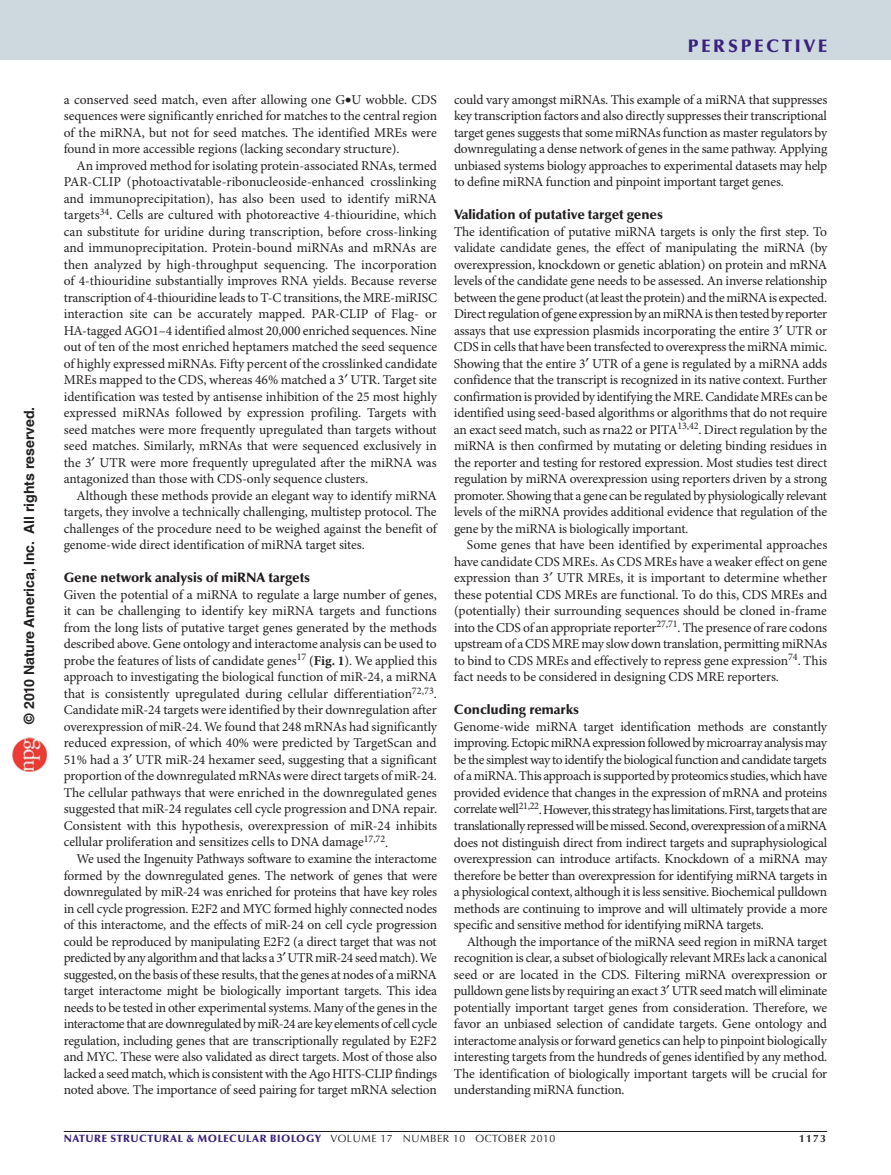
<style>
.page{position:relative;width:891px;height:1175px;background:#fff}
.page>*{position:absolute;margin:0;border:0;box-sizing:border-box;transform-origin:0 0}
.t1{font:900 18px "Optima LT Std";letter-spacing:.15em;color:#3a227b}
.t2{font:700 14.1px "Helvetica LT Std";color:#231f20}
.t3{font:13.5px/16.5px "Minion Pro";letter-spacing:-.01em;color:#231f20;text-align:justify}
.t4{font:900 13.5px "Optima LT Std";letter-spacing:-.005em;color:#231f20}
.t5{font:900 10.5px "Optima LT Std";letter-spacing:.05em;color:#3a227b}
.t6{font:10.5px "Optima LT Std";color:#231f20}
.t7{font:700 10.5px "Optima LT Std";color:#231f20}
.s1{font-weight:700}
.s2{font-weight:400;color:#231f20}
</style>
<div class="page">
<div style="left:0;top:0;width:891px;height:60px;background:#cdd8df"></div>
<hr style="left:64px;top:1131px;width:763px;height:1px;background:#231f20">
<img style="left:12px;top:738px;width:34px;height:34px">
<p class="t2" style="left:21px;top:723px;width:318px;rotate:-90deg">© 2010 Nature America, Inc. All rights reserved.</p>
<h1 class="t1" style="left:688px;top:36px;width:141px">perspective</h1>
<p class="t3" style="left:64px;top:92px;width:375px">a conserved seed match, even after allowing one G•U wobble. CDS sequences were significantly enriched for matches to the central region of the miRNA, but not for seed matches. The identified MREs were found in more accessible regions (lacking secondary structure).</p>
<p class="t3" style="left:64px;top:158px;width:375px;text-indent:13px">An improved method for isolating protein-associated RNAs, termed PAR-CLIP (photoactivatable-ribonucleoside-enhanced crosslinking and immunoprecipitation), has also been used to identify miRNA targets<sup>34</sup>. Cells are cultured with photoreactive 4-thiouridine, which can substitute for uridine during transcription, before cross-linking and immunoprecipitation. Protein-bound miRNAs and mRNAs are then analyzed by high-throughput sequencing. The incorporation of 4-thiouridine substantially improves RNA yields. Because reverse transcription of 4-thiouridine leads to T-C transitions, the MRE-miRISC interaction site can be accurately mapped. PAR-CLIP of Flag- or HA-tagged AGO1–4 identified almost 20,000 enriched sequences. Nine out of ten of the most enriched heptamers matched the seed sequence of highly expressed miRNAs. Fifty percent of the crosslinked candidate MREs mapped to the CDS, whereas 46% matched a 3 UTR. Target site identification was tested by antisense inhibition of the 25 most highly expressed miRNAs followed by expression profiling. Targets with seed matches were more frequently upregulated than targets without seed matches. Similarly, mRNAs that were sequenced exclusively in the 3 UTR were more frequently upregulated after the miRNA was antagonized than those with CDS-only sequence clusters.</p>
<p class="t3" style="left:64px;top:488px;width:375px;text-indent:13px">Although these methods provide an elegant way to identify miRNA targets, they involve a technically challenging, multistep protocol. The challenges of the procedure need to be weighed against the benefit of genome-wide direct identification of miRNA target sites.</p>
<p class="t4" style="left:64px;top:570px;width:184px">Gene network analysis of miRNA</p>
<p class="t4" style="left:268px;top:570px;width:43px">targets</p>
<p class="t3" style="left:64px;top:587px;width:375px">Given the potential of a miRNA to regulate a large number of genes, it can be challenging to identify key miRNA targets and functions from the long lists of putative target genes generated by the methods described above. Gene ontology and interactome analysis can be used to probe the features of lists of candidate genes<sup>17</sup> (<span class="s1">Fig. 1</span>). We applied this approach to investigating the biological function of miR-24, a miRNA that is consistently upregulated during cellular differentiation<sup>72,73</sup>.<br>Candidate miR-24 targets were identified by their downregulation after overexpression of miR-24. We found that 248 mRNAs had significantly reduced expression, of which 40% were predicted by TargetScan and 51% had a 3 UTR miR-24 hexamer seed, suggesting that a significant proportion of the downregulated mRNAs were direct targets of miR-24.<br>The cellular pathways that were enriched in the downregulated genes suggested that miR-24 regulates cell cycle progression and DNA repair.<br>Consistent with this hypothesis, overexpression of miR-24 inhibits cellular proliferation and sensitizes cells to DNA damage<sup>17,72</sup>.</p>
<p class="t3" style="left:64px;top:851px;width:375px;text-indent:13px">We used the Ingenuity Pathways software to examine the interactome formed by the downregulated genes. The network of genes that were downregulated by miR-24 was enriched for proteins that have key roles in cell cycle progression. E2F2 and MYC formed highly connected nodes of this interactome, and the effects of miR-24 on cell cycle progression could be reproduced by manipulating E2F2 (a direct target that was not predicted by any algorithm and that lacks a 3 UTR miR-24 seed match). We suggested, on the basis of these results, that the genes at nodes of a miRNA target interactome might be biologically important targets. This idea needs to be tested in other experimental systems. Many of the genes in the interactome that are downregulated by miR-24 are key elements of cell cycle regulation, including genes that are transcriptionally regulated by E2F2 and MYC. These were also validated as direct targets. Most of those also lacked a seed match, which is consistent with the Ago HITS-CLIP findings noted above. The importance of seed pairing for target mRNA selection</p>
<p class="t3" style="left:454px;top:92px;width:375px">could vary amongst miRNAs. This example of a miRNA that suppresses key transcription factors and also directly suppresses their transcriptional target genes suggests that some miRNAs function as master regulators by downregulating a dense network of genes in the same pathway. Applying unbiased systems biology approaches to experimental datasets may help to define miRNA function and pinpoint important target genes.</p>
<p class="t4" style="left:454px;top:207px;width:211px">Validation of putative target genes</p>
<p class="t3" style="left:454px;top:224px;width:375px">The identification of putative miRNA targets is only the first step. To validate candidate genes, the effect of manipulating the miRNA (by overexpression, knockdown or genetic ablation) on protein and mRNA levels of the candidate gene needs to be assessed. An inverse relationship between the gene product (at least the protein) and the miRNA is expected.<br>Direct regulation of gene expression by an miRNA is then tested by reporter assays that use expression plasmids incorporating the entire 3 UTR or CDS in cells that have been transfected to overexpress the miRNA mimic.<br>Showing that the entire 3 UTR of a gene is regulated by a miRNA adds confidence that the transcript is recognized in its native context. Further confirmation is provided by identifying the MRE. Candidate MREs can be identified using seed-based algorithms or algorithms that do not require an exact seed match, such as rna22 or PITA<sup>13,42</sup>. Direct regulation by the miRNA is then confirmed by mutating or deleting binding residues in the reporter and testing for restored expression. Most studies test direct regulation by miRNA overexpression using reporters driven by a strong promoter. Showing that a gene can be regulated by physiologically relevant levels of the miRNA provides additional evidence that regulation of the gene by the miRNA is biologically important.</p>
<p class="t3" style="left:454px;top:537px;width:375px;text-indent:13px">Some genes that have been identified by experimental approaches have candidate CDS MREs. As CDS MREs have a weaker effect on gene expression than 3 UTR MREs, it is important to determine whether these potential CDS MREs are functional. To do this, CDS MREs and (potentially) their surrounding sequences should be cloned in-frame into the CDS of an appropriate reporter<sup>27,71</sup>. The presence of rare codons upstream of a CDS MRE may slow down translation, permitting miRNAs to bind to CDS MREs and effectively to repress gene expression<sup>74</sup>. This fact needs to be considered in designing CDS MRE reporters.</p>
<p class="t4" style="left:454px;top:702px;width:127px">Concluding remarks</p>
<p class="t3" style="left:454px;top:719px;width:375px">Genome-wide miRNA target identification methods are constantly improving. Ectopic miRNA expression followed by microarray analysis may be the simplest way to identify the biological function and candidate targets of a miRNA. This approach is supported by proteomics studies, which have provided evidence that changes in the expression of mRNA and proteins correlate well<sup>21,22</sup>. However, this strategy has limitations. First, targets that are translationally repressed will be missed. Second, overexpression of a miRNA does not distinguish direct from indirect targets and supraphysiological overexpression can introduce artifacts. Knockdown of a miRNA may therefore be better than overexpression for identifying miRNA targets in a physiological context, although it is less sensitive. Biochemical pulldown methods are continuing to improve and will ultimately provide a more specific and sensitive method for identifying miRNA targets.</p>
<p class="t3" style="left:454px;top:933px;width:375px;text-indent:13px">Although the importance of the miRNA seed region in miRNA target recognition is clear, a subset of biologically relevant MREs lack a canonical seed or are located in the CDS. Filtering miRNA overexpression or pulldown gene lists by requiring an exact 3 UTR seed match will eliminate potentially important target genes from consideration. Therefore, we favor an unbiased selection of candidate targets. Gene ontology and interactome analysis or forward genetics can help to pinpoint biologically interesting targets from the hundreds of genes identified by any method.<br>The identification of biologically important targets will be crucial for understanding miRNA function.</p>
<p class="t5" style="left:64px;top:1132px;width:443px">nature structural &amp; molecular biology <span class="s2">VOLUME 17 NUMBER 10 OCTOBER</span></p>
<p class="t6" style="left:530px;top:1132px;width:26px">2010</p>
<p class="t7" style="left:799px;top:1132px;width:28px">1173</p>
</div>
